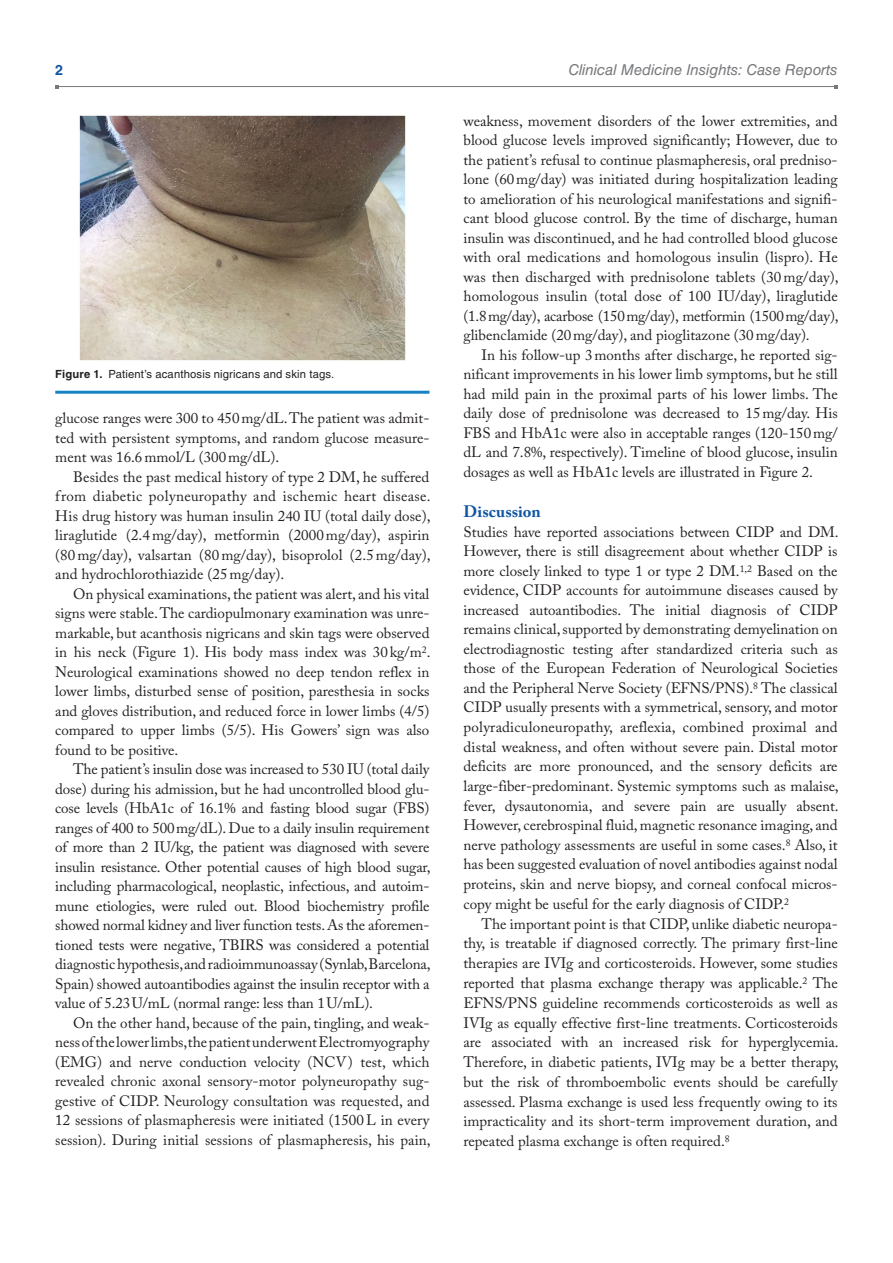
<style>
.page{position:relative;width:893px;height:1263px;background:#fff}
.page>*{position:absolute;margin:0;border:0;box-sizing:border-box;transform-origin:0 0}
.t1{font:700 16.5px "Adobe Caslon Pro";letter-spacing:.005em;color:#1055a4}
.t2{font:15px/19.5px "Adobe Caslon Pro";color:#231f20;text-align:justify}
.t3{font:italic 15px "Helvetica LT Std";letter-spacing:-.005em;color:#76787b}
.t4{font:700 14.25px "Helvetica LT Std";color:#1055a4}
.t5{font:11.25px "Helvetica LT Std";letter-spacing:.015em;color:#231f20}
.s1{font-weight:700}
</style>
<div class="page">
<hr style="left:57px;top:86px;width:779px;height:1px;background:#76787b">
<hr style="left:55px;top:391px;width:374px;height:3px;background:#1582c5">
<img style="left:79px;top:115px;width:327px;height:246px">
<p class="t4" style="left:55px;top:61px;width:9px">2</p>
<p class="t3" style="left:568px;top:61px;width:271px">Clinical Medicine Insights: Case Reports</p>
<p class="t5" style="left:55px;top:367px;width:281px"><span class="s1">Figure 1.</span> Patient’s acanthosis nigricans and skin tags.</p>
<p class="t2" style="left:55px;top:408px;width:376px">glucose ranges were 300 to 450mg/dL. The patient was admit&shy;ted with persistent symptoms, and random glucose measure&shy;ment was 16.6mmol/L (300mg/dL).</p>
<p class="t2" style="left:55px;top:467px;width:377px;text-indent:18px">Besides the past medical history of type 2 DM, he suffered from diabetic polyneuropathy and ischemic heart disease.<br>His drug history was human insulin 240 IU (total daily dose), liraglutide (2.4 mg/day), metformin (2000mg/day), aspirin (80 mg/day), valsartan (80 mg/day), bisoprolol (2.5 mg/day), and hydrochlorothiazide (25 mg/day).</p>
<p class="t2" style="left:55px;top:584px;width:377px;text-indent:18px">On physical examinations, the patient was alert, and his vital signs were stable. The cardiopulmonary examination was unre&shy;markable, but acanthosis nigricans and skin tags were observed in his neck (Figure 1). His body mass index was 30kg/m<sup>2</sup>.<br>Neurological examinations showed no deep tendon reflex in lower limbs, disturbed sense of position, paresthesia in socks and gloves distribution, and reduced force in lower limbs (4/5) compared to upper limbs (5/5). His Gowers’ sign was also found to be positive.</p>
<p class="t2" style="left:55px;top:759px;width:377px;text-indent:18px">The patient’s insulin dose was increased to 530 IU (total daily dose) during his admission, but he had uncontrolled blood glu&shy;cose levels (HbA1c of 16.1% and fasting blood sugar (FBS) ranges of 400 to 500mg/dL). Due to a daily insulin requirement of more than 2 IU/kg, the patient was diagnosed with severe insulin resistance. Other potential causes of high blood sugar, including pharmacological, neoplastic, infectious, and autoim&shy;mune etiologies, were ruled out. Blood biochemistry profile showed normal kidney and liver function tests. As the aforemen&shy;tioned tests were negative, TBIRS was considered a potential diagnostic hypothesis, and radioimmunoassay (Synlab, Barcelona, Spain) showed autoantibodies against the insulin receptor with a value of 5.23U/mL (normal range: less than 1U/mL).</p>
<p class="t2" style="left:55px;top:1013px;width:377px;text-indent:18px">On the other hand, because of the pain, tingling, and weak&shy;ness of the lower limbs, the patient underwent Electromyography (EMG) and nerve conduction velocity (NCV) test, which revealed chronic axonal sensory-motor polyneuropathy sug&shy;gestive of CIDP. Neurology consultation was requested, and 12 sessions of plasmapheresis were initiated (1500L in every session). During initial sessions of plasmapheresis, his pain,</p>
<p class="t2" style="left:463px;top:111px;width:377px">weakness, movement disorders of the lower extremities, and blood glucose levels improved significantly; However, due to the patient’s refusal to continue plasmapheresis, oral predniso&shy;lone (60mg/day) was initiated during hospitalization leading to amelioration of his neurological manifestations and signifi&shy;cant blood glucose control. By the time of discharge, human insulin was discontinued, and he had controlled blood glucose with oral medications and homologous insulin (lispro). He was then discharged with prednisolone tablets (30 mg/day), homologous insulin (total dose of 100 IU/day), liraglutide (1.8mg/day), acarbose (150mg/day), metformin (1500mg/day), glibenclamide (20mg/day), and pioglitazone (30mg/day).</p>
<p class="t2" style="left:463px;top:345px;width:376px;text-indent:18px">In his follow-up 3months after discharge, he reported sig&shy;nificant improvements in his lower limb symptoms, but he still had mild pain in the proximal parts of his lower limbs. The daily dose of prednisolone was decreased to 15mg/day. His FBS and HbA1c were also in acceptable ranges (120-150mg/ dL and 7.8%, respectively). Timeline of blood glucose, insulin dosages as well as HbA1c levels are illustrated in Figure 2.</p>
<p class="t1" style="left:463px;top:502px;width:79px">Discussion</p>
<p class="t2" style="left:463px;top:522px;width:377px">Studies have reported associations between CIDP and DM.<br>However, there is still disagreement about whether CIDP is more closely linked to type 1 or type 2 DM.<sup>1,2</sup> Based on the evidence, CIDP accounts for autoimmune diseases caused by increased autoantibodies. The initial diagnosis of CIDP remains clinical, supported by demonstrating demyelination on electrodiagnostic testing after standardized criteria such as those of the European Federation of Neurological Societies and the Peripheral Nerve Society (EFNS/PNS).<sup>8</sup> The classical CIDP usually presents with a symmetrical, sensory, and motor polyradiculoneuropathy, areflexia, combined proximal and distal weakness, and often without severe pain. Distal motor deficits are more pronounced, and the sensory deficits are large-fiber-predominant. Systemic symptoms such as malaise, fever, dysautonomia, and severe pain are usually absent.<br>However, cerebrospinal fluid, magnetic resonance imaging, and nerve pathology assessments are useful in some cases.<sup>8</sup> Also, it has been suggested evaluation of novel antibodies against nodal proteins, skin and nerve biopsy, and corneal confocal micros&shy;copy might be useful for the early diagnosis of CIDP.<sup>2</sup></p>
<p class="t2" style="left:463px;top:913px;width:377px;text-indent:18px">The important point is that CIDP, unlike diabetic neuropa&shy;thy, is treatable if diagnosed correctly. The primary first-line therapies are IVIg and corticosteroids. However, some studies reported that plasma exchange therapy was applicable.<sup>2</sup> The EFNS/PNS guideline recommends corticosteroids as well as IVIg as equally effective first-line treatments. Corticosteroids are associated with an increased risk for hyperglycemia.<br>Therefore, in diabetic patients, IVIg may be a better therapy, but the risk of thromboembolic events should be carefully assessed. Plasma exchange is used less frequently owing to its impracticality and its short-term improvement duration, and repeated plasma exchange is often required.<sup>8</sup></p>
</div>
